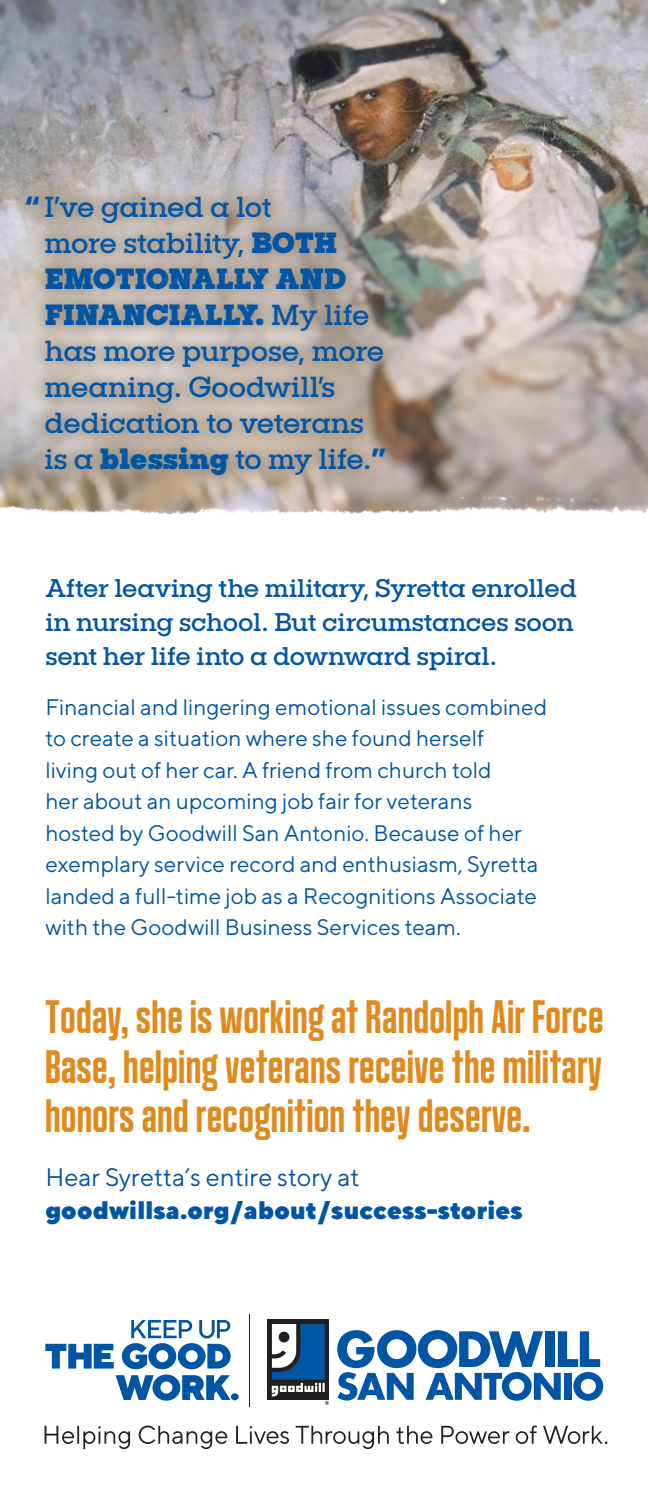
<style>
.page{position:relative;width:648px;height:1499px;background:#fff}
.page>*{position:absolute;margin:0;border:0;box-sizing:border-box;transform-origin:0 0}
.t1{font:300 46.8px/49.5px "A2 Beckett";letter-spacing:.02em;color:#e0891c;text-align:justify}
.t2{font:29.25px/36px "Publica Slab";letter-spacing:-.015em;color:#0155a5}
.t3{font:25.88px/33.8px "Publica Slab";letter-spacing:-.01em;color:#0155a5;text-align:justify}
.t4{font:900 25.2px/32.4px "TT Norms";color:#0155a5}
.t5{font:22.5px/31.5px "TT Norms";color:#0155a5}
.s1{font-weight:700}
.s2{font-weight:800}
.s3{font-weight:400}
</style>
<div class="page">
<img style="left:0;top:0;width:648px;height:474px">
<img style="left:0;top:144px;width:324px;height:330px">
<img style="left:0;top:474px;width:648px;height:41px">
<svg style="left:45px;top:1425px;width:562px;height:24px"></svg>
<div style="left:268px;top:1319px;width:61px;height:80px;background:#231f20"></div>
<svg style="left:272px;top:1324px;width:57px;height:80px"></svg>
<svg style="left:337px;top:1330px;width:266px;height:70px"></svg>
<svg style="left:45px;top:1320px;width:194px;height:80px"></svg>
<hr style="left:249px;top:1314px;width:1px;height:92px;background:#231f20">
<div style="left:5px;top:174px;width:401px;height:322px;background:#c0ac96;opacity:.8"></div>
<div style="left:12px;top:182px;width:386px;height:306px;background:#78706b;opacity:.75"></div>
<p class="t2" style="left:45px;top:188px;width:343px;text-indent:-20px"><span class="s1">“</span> I’ve gained a lot<br>more stability, <span class="s2">BOTH<br>EMOTIONALLY AND<br>FINANCIALLY.</span> My life has more purpose, more meaning. Goodwill’s dedication to veterans is a <span class="s2">blessing</span> to my life.<span class="s1">”</span></p>
<p class="t3" style="left:45px;top:571px;width:533px">After leaving the military, Syretta enrolled in nursing school. But circumstances soon sent her life into a downward spiral.</p>
<p class="t5" style="left:45px;top:690px;width:503px">Financial and lingering emotional issues combined to create a situation where she found herself<br>living out of her car. A friend from church told<br>her about an upcoming job fair for veterans hosted by Goodwill San Antonio. Because of her exemplary service record and enthusiasm, Syretta landed a full-time job as a Recognitions Associate with the Goodwill Business Services team.</p>
<p class="t1" style="left:45px;top:991px;width:559px">Today, she is working at Randolph Air Force Base, helping veterans receive the military honors and recognition they deserve.</p>
<p class="t4" style="left:45px;top:1160px;width:479px"><span class="s3">Hear Syretta’s entire story at </span>goodwillsa.org/about/success-stories</p>
</div>
